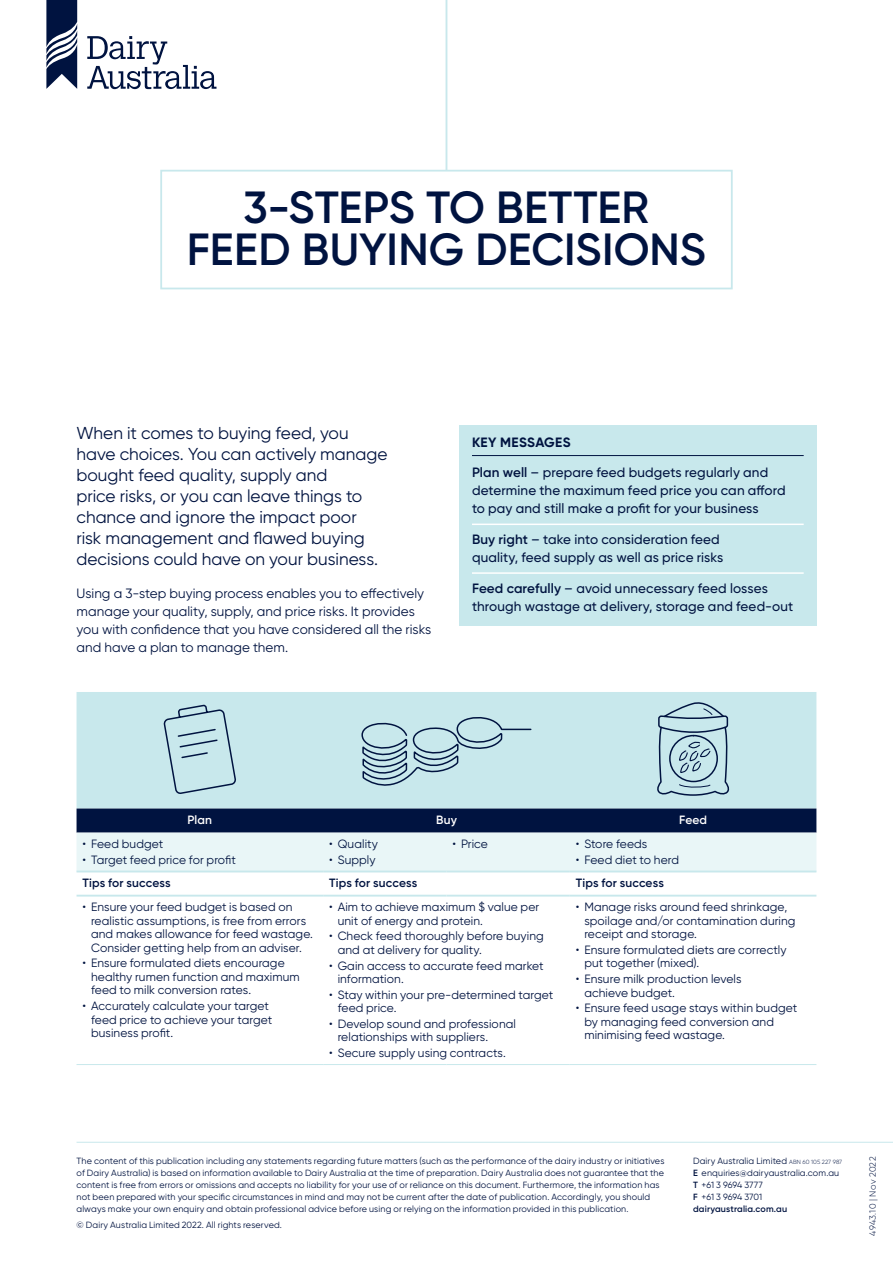
<style>
.page{position:relative;width:893px;height:1263px;background:#fff}
.page>*{position:absolute;margin:0;border:0;box-sizing:border-box;transform-origin:0 0}
.t1{font:600 45px/42px "Gilroy";color:#001340;text-align:center}
.t2{font:17.25px/21px "Gilroy";color:#001340}
.t3{font:500 13.5px/18px "Gilroy";letter-spacing:.01em;color:#001340}
.t4{font:13.5px/18px "Gilroy";letter-spacing:.005em;color:#001340}
.t5{font:700 13.5px "Gilroy";letter-spacing:.025em;color:#001340}
.t6{font:12px/13.5px "Gilroy";letter-spacing:.005em;color:#001340}
.t7{font:600 12px "Gilroy";letter-spacing:.01em;color:#001340}
.t8{font:600 12px "Gilroy";letter-spacing:.01em;color:#fff}
.t9{font:9px/12px "Gilroy";letter-spacing:.015em;color:#001340}
.t10{font:300 9px "Gilroy";letter-spacing:.02em;color:#001340}
.s1{font-weight:600}
.s2{font-weight:300;font-size:6px}
</style>
<div class="page">
<hr style="left:446px;top:0;width:1px;height:170px;background:#c8e8ec">
<svg style="left:87px;top:36px;width:129px;height:53px"></svg>
<svg style="left:46px;top:0;width:31px;height:89px"></svg>
<div style="left:160px;top:170px;width:573px;height:119px;border:2px solid #c8e8ec"></div>
<div style="left:459px;top:425px;width:357px;height:201px;background:#c8e8ec"></div>
<hr style="left:472px;top:455px;width:332px;height:1px;background:#001340">
<hr style="left:472px;top:524px;width:332px;height:1px;background:#fff">
<hr style="left:472px;top:572px;width:332px;height:2px;background:#fff">
<div style="left:77px;top:692px;width:739px;height:8px;background:#c8e8ec"></div>
<hr style="left:77px;top:1064px;width:246px;height:1px;background:#c8e8ec">
<hr style="left:323px;top:1064px;width:123px;height:1px;background:#c8e8ec">
<hr style="left:446px;top:1064px;width:124px;height:1px;background:#c8e8ec">
<hr style="left:570px;top:1064px;width:246px;height:1px;background:#c8e8ec">
<hr style="left:77px;top:895px;width:246px;height:1px;background:#c8e8ec">
<hr style="left:323px;top:895px;width:123px;height:1px;background:#c8e8ec">
<hr style="left:446px;top:895px;width:124px;height:1px;background:#c8e8ec">
<hr style="left:570px;top:895px;width:246px;height:1px;background:#c8e8ec">
<svg style="left:77px;top:700px;width:739px;height:173px;background:#afc8d2"></svg>
<hr style="left:77px;top:1142px;width:816px;height:1px;background:#c8e8ec">
<h1 class="t1" style="left:187px;top:185px;width:521px">3-STEPS TO BETTER<br>FEED BUYING DECISIONS</h1>
<p class="t2" style="left:77px;top:422px;width:313px">When it comes to buying feed, you have choices. You can actively manage bought feed quality, supply and<br>price risks, or you can leave things to chance and ignore the impact poor<br>risk management and flawed buying decisions could have on your business.</p>
<p class="t4" style="left:77px;top:584px;width:356px">Using a 3-step buying process enables you to effectively manage your quality, supply, and price risks. It provides you with confidence that you have considered all the risks and have a plan to manage them.</p>
<p class="t5" style="left:472px;top:433px;width:100px">KEY MESSAGES</p>
<p class="t3" style="left:472px;top:464px;width:315px"><span class="s1">Plan well</span> – prepare feed budgets regularly and determine the maximum feed price you can afford to pay and still make a profit for your business</p>
<p class="t3" style="left:472px;top:530px;width:253px"><span class="s1">Buy right</span> – take into consideration feed quality, feed supply as well as price risks</p>
<p class="t3" style="left:472px;top:579px;width:323px"><span class="s1">Feed carefully</span> – avoid unnecessary feed losses through wastage at delivery, storage and feed-out</p>
<p class="t8" style="left:188px;top:812px;width:26px">Plan</p>
<p class="t8" style="left:436px;top:812px;width:22px">Buy</p>
<p class="t8" style="left:679px;top:812px;width:30px">Feed</p>
<p class="t6" style="left:83px;top:837px;width:82px">• Feed budget</p>
<p class="t6" style="left:83px;top:853px;width:155px">• Target feed price for profit</p>
<p class="t6" style="left:329px;top:837px;width:50px">• Quality</p>
<p class="t6" style="left:329px;top:853px;width:48px">• Supply</p>
<p class="t6" style="left:452px;top:837px;width:37px">• Price</p>
<p class="t6" style="left:576px;top:837px;width:73px">• Store feeds</p>
<p class="t6" style="left:576px;top:853px;width:105px">• Feed diet to herd</p>
<p class="t7" style="left:83px;top:875px;width:90px">Tips for success</p>
<p class="t7" style="left:329px;top:875px;width:90px">Tips for success</p>
<p class="t7" style="left:576px;top:875px;width:90px">Tips for success</p>
<p class="t6" style="left:91px;top:900px;width:223px;text-indent:-9px">• Ensure your feed budget is based on realistic assumptions, is free from errors and makes allowance for feed wastage.<br>Consider getting help from an adviser.</p>
<p class="t6" style="left:91px;top:956px;width:210px;text-indent:-9px">• Ensure formulated diets encourage healthy rumen function and maximum feed to milk conversion rates.</p>
<p class="t6" style="left:91px;top:999px;width:183px;text-indent:-9px">• Accurately calculate your target feed price to achieve your target business profit.</p>
<p class="t6" style="left:338px;top:900px;width:203px;text-indent:-9px">• Aim to achieve maximum $ value per unit of energy and protein.</p>
<p class="t6" style="left:338px;top:929px;width:208px;text-indent:-9px">• Check feed thoroughly before buying and at delivery for quality.</p>
<p class="t6" style="left:338px;top:958px;width:207px;text-indent:-9px">• Gain access to accurate feed market information.</p>
<p class="t6" style="left:338px;top:987px;width:217px;text-indent:-9px">• Stay within your pre-determined target feed price.</p>
<p class="t6" style="left:338px;top:1017px;width:180px;text-indent:-9px">• Develop sound and professional relationships with suppliers.</p>
<p class="t6" style="left:329px;top:1046px;width:178px">• Secure supply using contracts.</p>
<p class="t6" style="left:584px;top:900px;width:213px;text-indent:-9px">• Manage risks around feed shrinkage, spoilage and/or contamination during receipt and storage.</p>
<p class="t6" style="left:584px;top:943px;width:204px;text-indent:-9px">• Ensure formulated diets are correctly put together (mixed).</p>
<p class="t6" style="left:584px;top:972px;width:159px;text-indent:-9px">• Ensure milk production levels achieve budget.</p>
<p class="t6" style="left:584px;top:1001px;width:214px;text-indent:-9px">• Ensure feed usage stays within budget by managing feed conversion and minimising feed wastage.</p>
<p class="t9" style="left:77px;top:1154px;width:589px">The content of this publication including any statements regarding future matters (such as the performance of the dairy industry or initiatives of Dairy Australia) is based on information available to Dairy Australia at the time of preparation. Dairy Australia does not guarantee that the content is free from errors or omissions and accepts no liability for your use of or reliance on this document. Furthermore, the information has not been prepared with your specific circumstances in mind and may not be current after the date of publication. Accordingly, you should always make your own enquiry and obtain professional advice before using or relying on the information provided in this publication.</p>
<p class="t9" style="left:77px;top:1219px;width:207px">© Dairy Australia Limited 2022. All rights reserved.</p>
<p class="t9" style="left:693px;top:1154px;width:151px">Dairy Australia Limited <span class="s2">ABN 60 105 227 987<br></span><span class="s1">E</span> enquiries@dairyaustralia.com.au<br><span class="s1">T</span> +61 3 9694 3777<br><span class="s1">F</span> +61 3 9694 3701 <span class="s1">dairyaustralia.com.au</span></p>
<p class="t10" style="left:867px;top:1235px;width:80px;rotate:-90deg">4943.10 | Nov 2022</p>
</div>
